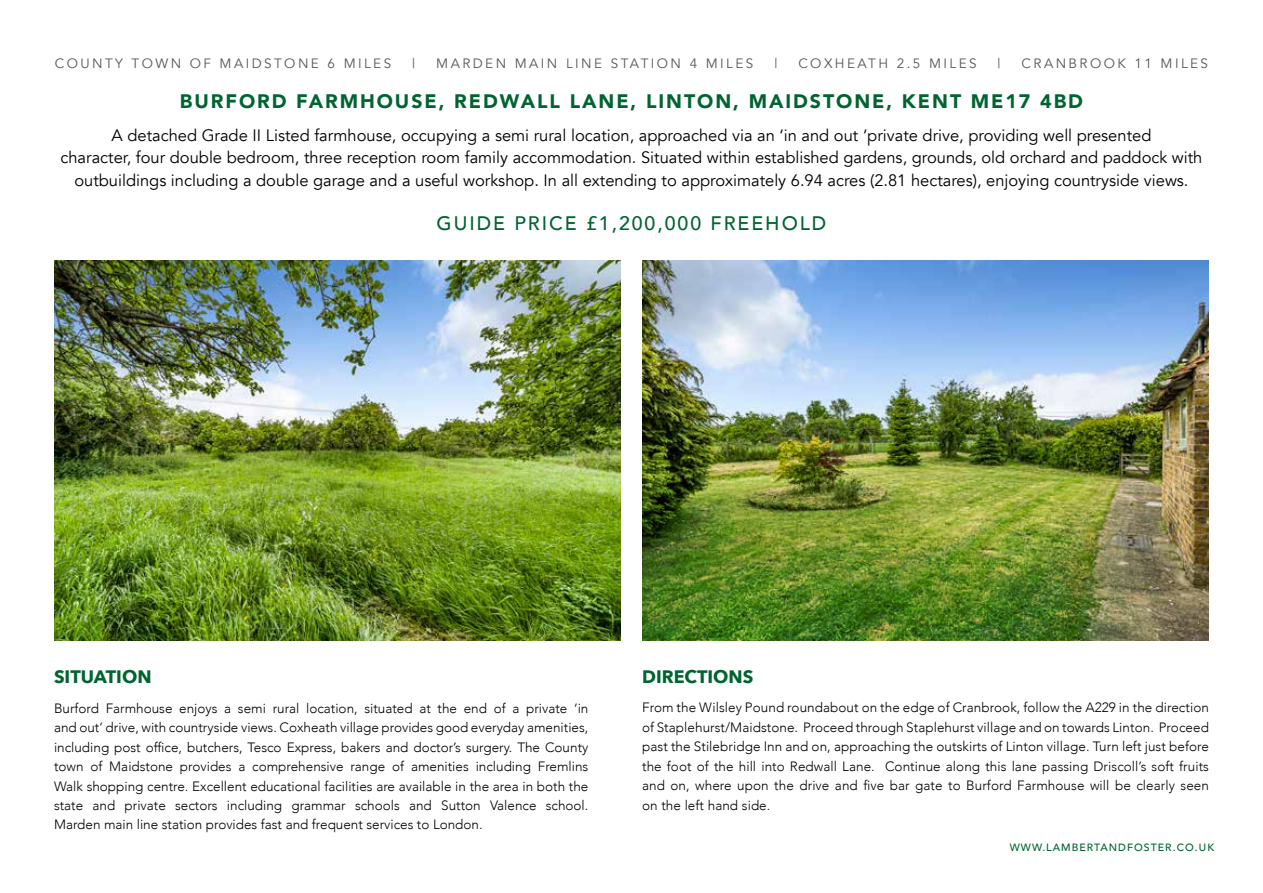
<style>
.page{position:relative;width:1263px;height:893px;background:#fff}
.page>*{position:absolute;margin:0;border:0;box-sizing:border-box;transform-origin:0 0}
.t1{font:900 19.5px "Avenir";letter-spacing:.1em;color:#006430}
.t2{font:500 19.5px "Avenir";letter-spacing:.1em;color:#006430}
.t3{font:700 18px "Avenir Next";color:#006430}
.t4{font:16.5px/22.5px "Avenir";color:#000;text-align:center}
.t5{font:300 13.5px/19.5px "Avenir";color:#000;text-align:justify}
.t6{font:13.5px "Avenir";letter-spacing:.18em;color:#575756}
.t7{font:500 10.5px "Avenir";letter-spacing:.1em;color:#006430}
</style>
<div class="page">
<img style="left:54px;top:260px;width:567px;height:380px">
<img style="left:642px;top:260px;width:567px;height:116px">
<img style="left:642px;top:376px;width:567px;height:264px">
<p class="t6" style="left:55px;top:55px;width:338px">COUNTY TOWN OF MAIDSTONE 6 MILES</p>
<p class="t6" style="left:412px;top:55px;width:4px">|</p>
<p class="t6" style="left:436px;top:55px;width:319px">MARDEN MAIN LINE STATION 4 MILES</p>
<p class="t6" style="left:774px;top:55px;width:4px">|</p>
<p class="t6" style="left:798px;top:55px;width:180px">COXHEATH 2.5 MILES</p>
<p class="t6" style="left:998px;top:55px;width:4px">|</p>
<p class="t6" style="left:1022px;top:55px;width:188px">CRANBROOK 11 MILES</p>
<h1 class="t1" style="left:180px;top:85px;width:905px">BURFORD FARMHOUSE, REDWALL LANE, LINTON, MAIDSTONE, KENT ME17 4BD</h1>
<p class="t4" style="left:60px;top:124px;width:1143px">A detached Grade II Listed farmhouse, occupying a semi rural location, approached via an ‘in and out ‘private drive, providing well presented<br>character, four double bedroom, three reception room family accommodation. Situated within established gardens, grounds, old orchard and paddock with outbuildings including a double garage and a useful workshop. In all extending to approximately 6.94 acres (2.81 hectares), enjoying countryside views.</p>
<h1 class="t2" style="left:437px;top:206px;width:391px">GUIDE PRICE £1,200,000 FREEHOLD</h1>
<h2 class="t3" style="left:54px;top:661px;width:99px">SITUATION</h2>
<p class="t5" style="left:54px;top:698px;width:536px">Burford Farmhouse enjoys a semi rural location, situated at the end of a private ‘in and out’ drive, with countryside views. Coxheath village provides good everyday amenities, including post office, butchers, Tesco Express, bakers and doctor’s surgery. The County town of Maidstone provides a comprehensive range of amenities including Fremlins Walk shopping centre. Excellent educational facilities are available in the area in both the state and private sectors including grammar schools and Sutton Valence school.<br>Marden main line station provides fast and frequent services to London.</p>
<p class="t5" style="left:642px;top:698px;width:568px">From the Wilsley Pound roundabout on the edge of Cranbrook, follow the A229 in the direction of Staplehurst/Maidstone. Proceed through Staplehurst village and on towards Linton. Proceed past the Stilebridge Inn and on, approaching the outskirts of Linton village. Turn left just before the foot of the hill into Redwall Lane. Continue along this lane passing Driscoll’s soft fruits and on, where upon the drive and five bar gate to Burford Farmhouse will be clearly seen on the left hand side.</p>
<h2 class="t3" style="left:642px;top:661px;width:113px">DIRECTIONS</h2>
<p class="t7" style="left:1010px;top:838px;width:206px">WWW.LAMBERTANDFOSTER.CO.UK</p>
</div>
